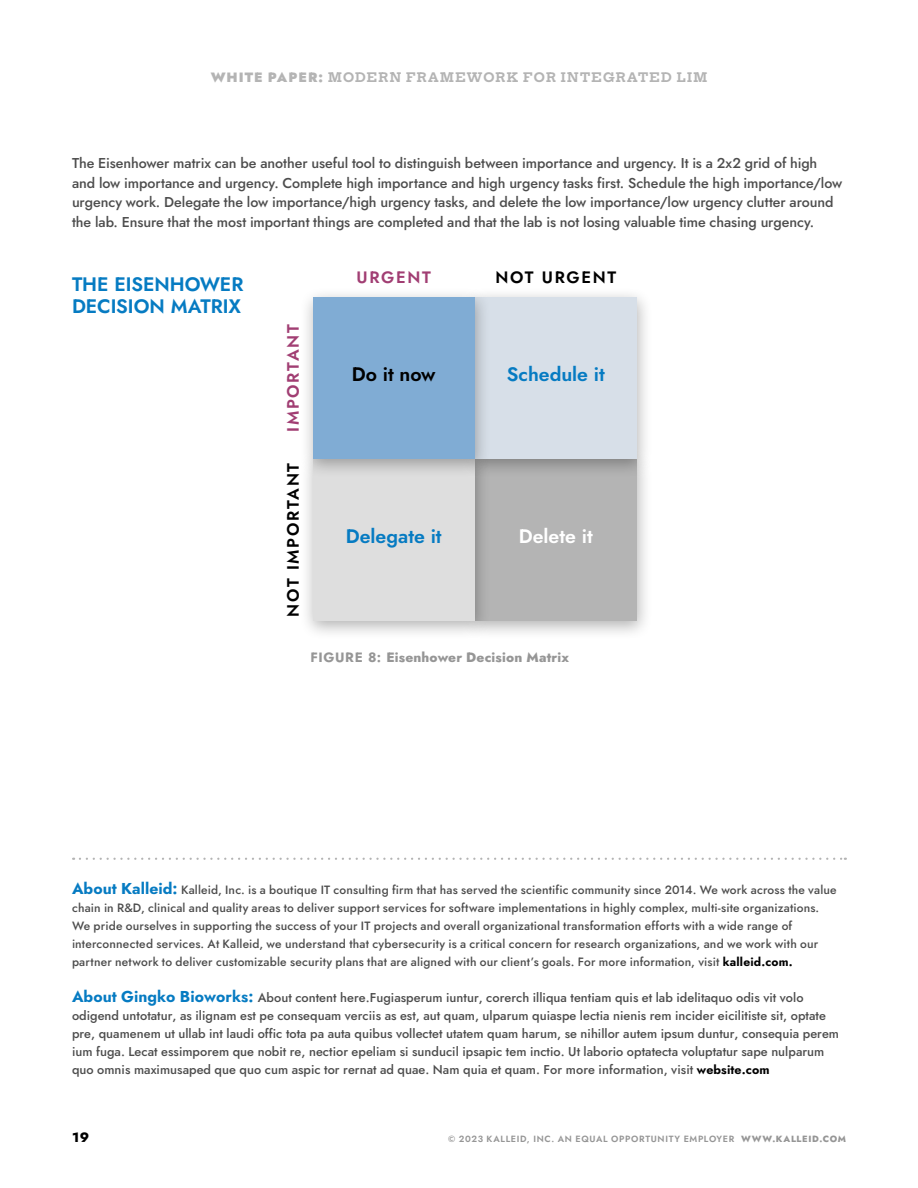
<style>
.page{position:relative;width:918px;height:1188px;background:#fff}
.page>*{position:absolute;margin:0;border:0;box-sizing:border-box;transform-origin:0 0}
.t1{font:600 19.5px/22.5px "Jost";color:#067bc2}
.t2{font:600 19.5px "Jost";color:#fff}
.t3{font:600 19.5px "Jost";letter-spacing:-.005em;color:#000}
.t4{font:600 16.5px "Jost";letter-spacing:.1em;color:#000}
.t5{font:600 16.5px "Jost";letter-spacing:.1em;color:#a13e73}
.Kalleid-text-jost-me{font:500 14.25px/19.5px "Jost";letter-spacing:-.005em;color:#4d4d4d}
.t6{font:800 13.5px "Jost";letter-spacing:.015em;color:#969696}
.K-WP_title_black_18{font:800 13.5px "Jost";color:#000}
.K-brochure-subhead2{font:500 12.75px/18px "Jost";letter-spacing:.005em;color:#4d4d4d}
.Kalleid-subhead-jost{font:700 12.75px "Hepta Slab";letter-spacing:.105em;color:#b4b4b4}
.K-brochure-subhead2-2{font:500 12px/18px "Jost";letter-spacing:.015em;color:#4d4d4d}
.K-WP_title_black_18-2{font:600 9px "Jost";letter-spacing:.075em;color:#969696}
.s1{font-family:"Jost";font-weight:900;font-size:13.5px}
.s2{font-weight:700}
.s3{font-weight:700;font-size:15.75px;color:#067bc2}
.s4{font-weight:700;color:#000}
.s5{font-weight:700;font-size:12.3px;color:#000}
.s6{font-weight:800}
</style>
<div class="page">
<div style="left:461px;top:448px;width:192px;height:193px;background:#000;opacity:.3"></div>
<div style="left:475px;top:459px;width:162px;height:162px;background:#b4b4b4"></div>
<div style="left:299px;top:448px;width:192px;height:193px;background:#000;opacity:.3"></div>
<div style="left:313px;top:459px;width:162px;height:162px;background:#dedede"></div>
<div style="left:461px;top:286px;width:192px;height:193px;background:#000;opacity:.3"></div>
<div style="left:475px;top:297px;width:162px;height:162px;background:#d7dfe8"></div>
<div style="left:299px;top:286px;width:192px;height:193px;background:#000;opacity:.3"></div>
<div style="left:313px;top:297px;width:162px;height:162px;background:#80acd4"></div>
<svg style="left:80px;top:858px;width:766px;height:2px"></svg>
<p class="Kalleid-subhead-jost" style="left:211px;top:66px;width:498px"><span class="s1">WHITE PAPER:</span> MODERN FRAMEWORK FOR INTEGRATED LIM</p>
<p class="Kalleid-text-jost-me" style="left:72px;top:154px;width:772px">The Eisenhower matrix can be another useful tool to distinguish between importance and urgency. It is a 2x2 grid of high and low importance and urgency. Complete high importance and high urgency tasks first. Schedule the high importance/low urgency work. Delegate the low importance/high urgency tasks, and delete the low importance/low urgency clutter around the lab. Ensure that the most important things are completed and that the lab is not losing valuable time chasing urgency.</p>
<p class="t1" style="left:72px;top:273px;width:173px">THE EISENHOWER<br>DECISION MATRIX</p>
<p class="t5" style="left:357px;top:266px;width:76px">URGENT</p>
<p class="t4" style="left:495px;top:266px;width:122px">NOT URGENT</p>
<p class="t5" style="left:282px;top:432px;width:109px;rotate:-90deg">IMPORTANT</p>
<p class="t4" style="left:282px;top:617px;width:155px;rotate:-90deg">NOT IMPORTANT</p>
<p class="t3" style="left:352px;top:361px;width:85px">Do it now</p>
<p class="t1" style="left:507px;top:363px;width:99px">Schedule it</p>
<p class="t1" style="left:346px;top:525px;width:97px">Delegate it</p>
<p class="t2" style="left:519px;top:523px;width:76px">Delete it</p>
<p class="t6" style="left:310px;top:649px;width:260px"><span class="s2">FIGURE 8:</span> Eisenhower Decision Matrix</p>
<p class="K-brochure-subhead2-2" style="left:72px;top:881px;width:766px"><span class="s3">About Kalleid:</span> Kalleid, Inc. is a boutique IT consulting firm that has served the scientific community since 2014. We work across the value chain in R&amp;D, clinical and quality areas to deliver support services for software implementations in highly complex, multi-site organizations.<br>We pride ourselves in supporting the success of your IT projects and overall organizational transformation efforts with a wide range of interconnected services. At Kalleid, we understand that cybersecurity is a critical concern for research organizations, and we work with our partner network to deliver customizable security plans that are aligned with our client’s goals. For more information, visit <span class="s4">kalleid.com.</span></p>
<p class="K-brochure-subhead2" style="left:72px;top:989px;width:769px"><span class="s3">About Gingko Bioworks:</span> About content here.Fugiasperum iuntur, corerch illiqua tentiam quis et lab idelitaquo odis vit volo odigend untotatur, as ilignam est pe consequam verciis as est, aut quam, ulparum quiaspe lectia nienis rem incider eicilitiste sit, optate pre, quamenem ut ullab int laudi offic tota pa auta quibus vollectet utatem quam harum, se nihillor autem ipsum duntur, consequia perem ium fuga. Lecat essimporem que nobit re, nectior epeliam si sunducil ipsapic tem inctio. Ut laborio optatecta voluptatur sape nulparum quo omnis maximusaped que quo cum aspic tor rernat ad quae. Nam quia et quam. For more information, visit <span class="s5">website.com</span></p>
<p class="K-WP_title_black_18" style="left:72px;top:1128px;width:19px">19</p>
<p class="K-WP_title_black_18-2" style="left:448px;top:1132px;width:399px">© 2023 KALLEID, INC. AN EQUAL OPPORTUNITY EMPLOYER <span class="s6">WWW.KALLEID.COM</span></p>
</div>
